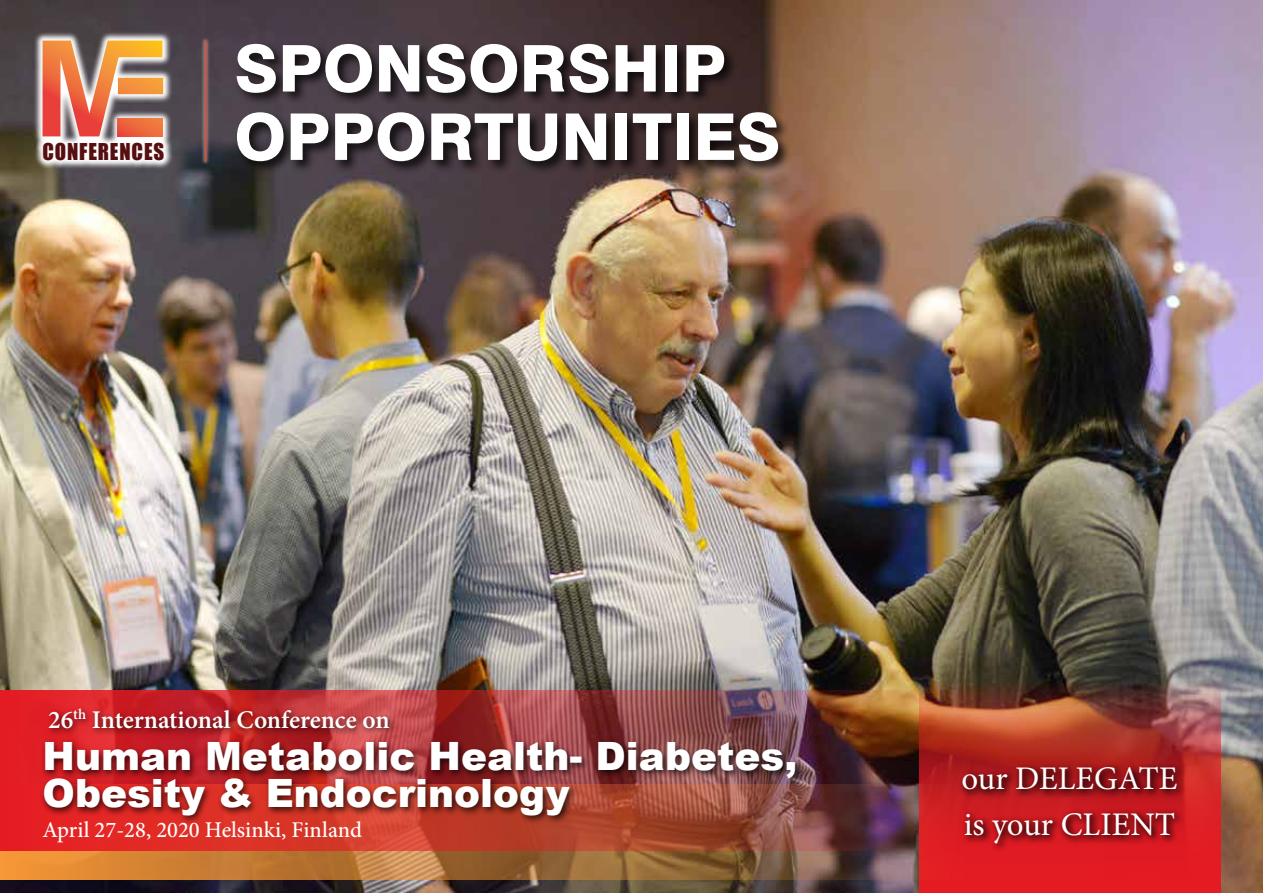
<style>
.page{position:relative;width:1263px;height:893px;background:#fff}
.page>*{position:absolute;margin:0;border:0;box-sizing:border-box;transform-origin:0 0}
.t1{font:800 64.5px "Swiss 721 BT";color:#fff}
.t2{font:900 39px/36.6px "Arial";color:#fff}
.t3{font:33px/45.6px "Minion Pro";color:#fff}
.t4{font:600 25.5px "Minion Pro";letter-spacing:-.005em;color:#fff}
.t5{font:500 22.5px "Minion Pro";color:#fff}
.t6{font:21.45px "Impact";letter-spacing:.04em;color:#560f11}
</style>
<div class="page">
<img style="left:0;top:0;width:1263px;height:893px">
<div style="left:235px;top:42px;width:557px;height:133px;background:#000;opacity:.75"></div>
<svg style="left:33px;top:31px;width:140px;height:139px"></svg>
<svg style="left:118px;top:136px;width:44px;height:1px"></svg>
<svg style="left:43px;top:41px;width:120px;height:95px;background:#cf8564"></svg>
<img style="left:918px;top:680px;width:302px;height:213px">
<div style="left:958px;top:762px;width:229px;height:92px;background:#e01b22"></div>
<div style="left:958px;top:763px;width:228px;height:88px;background:#000;opacity:.75"></div>
<svg style="left:0;top:850px;width:966px;height:29px;background:#ac6c3a"></svg>
<img style="left:0;top:690px;width:966px;height:160px">
<div style="left:201px;top:37px;width:9px;height:128px;background:#fff;opacity:.75"></div>
<hr style="left:205px;top:41px;width:2px;height:121px;background:#bb594e">
<div style="left:40px;top:705px;width:764px;height:119px;background:#000;opacity:.75"></div>
<p class="t6" style="left:43px;top:134px;width:123px">CONFERENCES</p>
<h1 class="t1" style="left:234px;top:29px;width:493px">SPONSORSHIP</h1>
<h1 class="t1" style="left:234px;top:98px;width:548px">OPPORTUNITIES</h1>
<p class="t4" style="left:48px;top:702px;width:343px">26<sup>th</sup> International Conference on</p>
<p class="t2" style="left:43px;top:739px;width:756px">Human Metabolic Health- Diabetes,<br>Obesity &amp; Endocrinology</p>
<p class="t5" style="left:43px;top:815px;width:321px">April 27-28, 2020 Helsinki, Finland</p>
<p class="t3" style="left:961px;top:756px;width:218px">our DELEGATE is your CLIENT</p>
</div>
